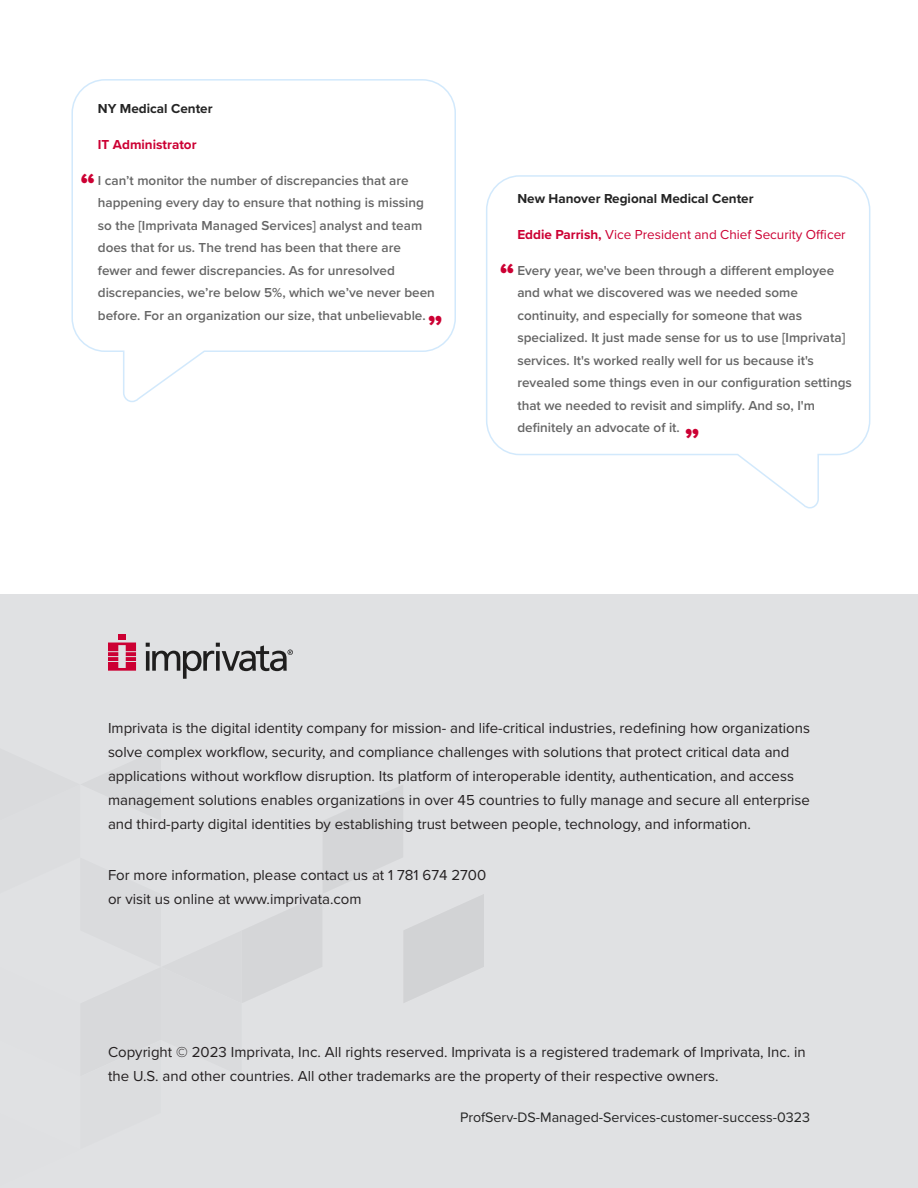
<style>
.page{position:relative;width:918px;height:1188px;background:#fff}
.page>*{position:absolute;margin:0;border:0;box-sizing:border-box;transform-origin:0 0}
.Quote_Marks_-_Small{font:30px "Proxima Nova Extrabld";color:#c03}
.Body_-_Datasheet{font:15px/24px "Proxima Nova";color:#231f20}
.Boilerplate{font:14.25px "Proxima Nova";color:#242424}
.H4_-_Datasheet{font:600 13.5px/22.5px "Proxima Nova";color:#666}
.H4_-_Datasheet-2{font:13.5px "Proxima Nova";color:#c03}
.H4_-_Datasheet-3{font:700 13.5px "Proxima Nova";color:#242424}
.H4_-_Datasheet-4{font:700 13.5px "Proxima Nova";color:#c03}
.s1{font-weight:700}
</style>
<div class="page">
<div style="left:0;top:594px;width:918px;height:593px;background:#e0e1e3"></div>
<svg style="left:242px;top:785px;width:242px;height:218px"></svg>
<svg style="left:108px;top:643px;width:28px;height:8px"></svg>
<svg style="left:126px;top:652px;width:10px;height:4px"></svg>
<svg style="left:108px;top:652px;width:10px;height:4px"></svg>
<svg style="left:108px;top:657px;width:10px;height:4px"></svg>
<svg style="left:126px;top:657px;width:10px;height:4px"></svg>
<svg style="left:108px;top:662px;width:28px;height:9px"></svg>
<div style="left:118px;top:634px;width:8px;height:6px;background:#c03"></div>
<svg style="left:146px;top:643px;width:147px;height:36px"></svg>
<svg style="left:486px;top:175px;width:385px;height:334px"></svg>
<svg style="left:71px;top:79px;width:385px;height:323px"></svg>
<p class="H4_-_Datasheet-3" style="left:98px;top:98px;width:116px">NY Medical Center</p>
<p class="H4_-_Datasheet-4" style="left:98px;top:134px;width:100px">IT Administrator</p>
<p class="H4_-_Datasheet" style="left:98px;top:168px;width:339px">I can’t monitor the number of discrepancies that are happening every day to ensure that nothing is missing so the [Imprivata Managed Services] analyst and team does that for us. The trend has been that there are fewer and fewer discrepancies. As for unresolved discrepancies, we’re below 5%, which we’ve never been before. For an organization our size, that unbelievable.</p>
<p class="Quote_Marks_-_Small" style="left:80px;top:162px;width:16px">“</p>
<p class="Quote_Marks_-_Small" style="left:443px;top:337px;width:16px;rotate:-180deg">“</p>
<p class="H4_-_Datasheet-3" style="left:517px;top:188px;width:238px">New Hanover Regional Medical Center</p>
<p class="H4_-_Datasheet-2" style="left:517px;top:224px;width:330px"><span class="s1">Eddie Parrish,</span> Vice President and Chief Security Officer</p>
<p class="H4_-_Datasheet" style="left:517px;top:259px;width:336px">Every year, we've been through a different employee and what we discovered was we needed some continuity, and especially for someone that was specialized. It just made sense for us to use [Imprivata] services. It's worked really well for us because it's revealed some things even in our configuration settings that we needed to revisit and simplify. And so, I'm definitely an advocate of it.</p>
<p class="Quote_Marks_-_Small" style="left:500px;top:252px;width:16px">“</p>
<p class="Quote_Marks_-_Small" style="left:699px;top:451px;width:16px;rotate:-180deg">“</p>
<p class="Body_-_Datasheet" style="left:108px;top:716px;width:704px">Imprivata is the digital identity company for mission- and life-critical industries, redefining how organizations solve complex workflow, security, and compliance challenges with solutions that protect critical data and applications without workflow disruption. Its platform of interoperable identity, authentication, and access management solutions enables organizations in over 45 countries to fully manage and secure all enterprise and third-party digital identities by establishing trust between people, technology, and information.</p>
<p class="Body_-_Datasheet" style="left:108px;top:863px;width:380px">For more information, please contact us at 1 781 674 2700 or visit us online at www.imprivata.com</p>
<p class="Body_-_Datasheet" style="left:108px;top:1040px;width:699px">Copyright © 2023 Imprivata, Inc. All rights reserved. Imprivata is a registered trademark of Imprivata, Inc. in the U.S. and other countries. All other trademarks are the property of their respective owners.</p>
<p class="Boilerplate" style="left:460px;top:1107px;width:351px">ProfServ-DS-Managed-Services-customer-success-0323</p>
</div>
